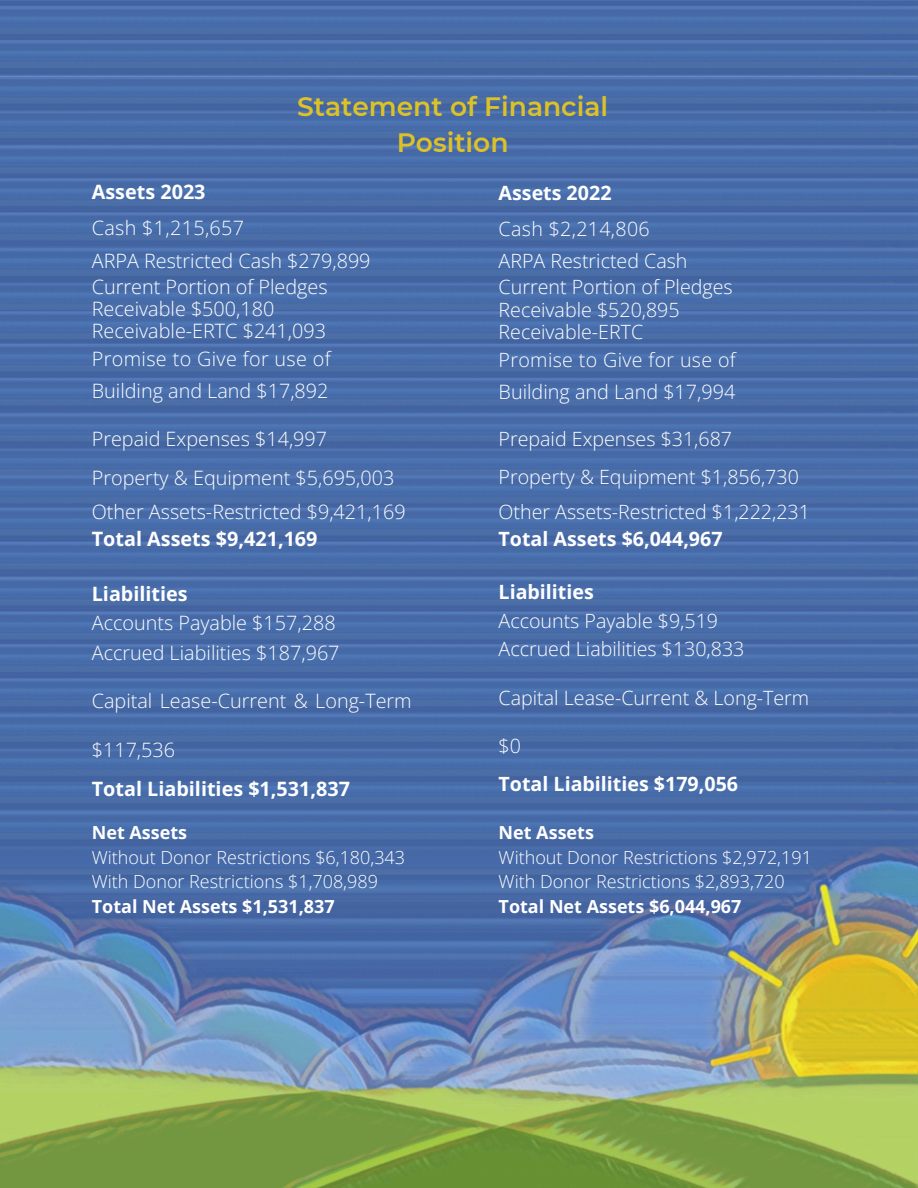
<style>
.page{position:relative;width:918px;height:1188px;background:#fff}
.page>*{position:absolute;margin:0;border:0;box-sizing:border-box;transform-origin:0 0}
.t1{font:600 26.55px/36px "Montserrat";color:#ddc227;text-align:center}
.t2{font:300 19.8px/22px "Open Sans";color:#fff}
.t3{font:700 19.8px "Open Sans";color:#fff}
.t4{font:300 19.8px "Open Sans";letter-spacing:.02em;color:#fff}
.t5{font:300 19.65px/22.5px "Open Sans";color:#fff}
.t6{font:700 19.65px "Open Sans";color:#fff}
.t7{font:300 19.65px "Open Sans";letter-spacing:.02em;color:#fff}
.t8{font:300 18px "Open Sans";color:#fff}
.t9{font:700 18px "Open Sans";color:#fff}
</style>
<div class="page">
<img style="left:0;top:0;width:918px;height:1188px">
<h1 class="t1" style="left:297px;top:89px;width:313px">Statement of Financial<br>Position</h1>
<p class="t3" style="left:92px;top:178px;width:115px">Assets 2023</p>
<p class="t4" style="left:92px;top:213px;width:154px">Cash $1,215,657</p>
<p class="t2" style="left:92px;top:249px;width:280px">ARPA Restricted Cash $279,899</p>
<p class="t2" style="left:92px;top:276px;width:237px">Current Portion of Pledges<br>Receivable $500,180</p>
<p class="t2" style="left:92px;top:320px;width:236px">Receivable-ERTC $241,093</p>
<p class="t4" style="left:92px;top:345px;width:241px">Promise to Give for use of</p>
<p class="t2" style="left:92px;top:380px;width:238px">Building and Land $17,892</p>
<p class="t2" style="left:92px;top:427px;width:237px">Prepaid Expenses $14,997</p>
<p class="t2" style="left:92px;top:466px;width:304px">Property &amp; Equipment $5,695,003</p>
<p class="t2" style="left:92px;top:500px;width:315px">Other Assets-Restricted $9,421,169</p>
<p class="t3" style="left:92px;top:525px;width:227px">Total Assets $9,421,169</p>
<h2 class="t3" style="left:92px;top:580px;width:97px">Liabilities</h2>
<p class="t2" style="left:92px;top:612px;width:245px">Accounts Payable $157,288</p>
<p class="t2" style="left:92px;top:641px;width:249px">Accrued Liabilities $187,967</p>
<p class="t2" style="left:92px;top:690px;width:321px">Capital Lease-Current &amp; Long-Term</p>
<p class="t2" style="left:92px;top:739px;width:85px">$117,536</p>
<p class="t3" style="left:92px;top:775px;width:260px">Total Liabilities $1,531,837</p>
<p class="t9" style="left:92px;top:820px;width:97px">Net Assets</p>
<p class="t8" style="left:92px;top:844px;width:315px">Without Donor Restrictions $6,180,343</p>
<p class="t8" style="left:92px;top:869px;width:288px">With Donor Restrictions $1,708,989</p>
<p class="t9" style="left:92px;top:894px;width:244px">Total Net Assets $1,531,837</p>
<p class="t6" style="left:499px;top:179px;width:114px">Assets 2022</p>
<p class="t7" style="left:499px;top:215px;width:153px">Cash $2,214,806</p>
<p class="t5" style="left:499px;top:249px;width:190px">ARPA Restricted Cash</p>
<p class="t5" style="left:499px;top:275px;width:235px">Current Portion of Pledges<br>Receivable $520,895</p>
<p class="t5" style="left:499px;top:320px;width:146px">Receivable-ERTC</p>
<p class="t7" style="left:499px;top:346px;width:239px">Promise to Give for use of</p>
<p class="t2" style="left:499px;top:380px;width:238px">Building and Land $17,994</p>
<p class="t5" style="left:499px;top:427px;width:235px">Prepaid Expenses $31,687</p>
<p class="t5" style="left:499px;top:465px;width:302px">Property &amp; Equipment $1,856,730</p>
<p class="t5" style="left:499px;top:500px;width:313px">Other Assets-Restricted $1,222,231</p>
<p class="t6" style="left:499px;top:525px;width:226px">Total Assets $6,044,967</p>
<h2 class="t6" style="left:499px;top:578px;width:97px">Liabilities</h2>
<p class="t5" style="left:499px;top:609px;width:221px">Accounts Payable $9,519</p>
<p class="t5" style="left:499px;top:637px;width:247px">Accrued Liabilities $130,833</p>
<p class="t5" style="left:499px;top:686px;width:312px">Capital Lease-Current &amp; Long-Term</p>
<p class="t5" style="left:499px;top:734px;width:24px">$0</p>
<p class="t6" style="left:499px;top:770px;width:241px">Total Liabilities $179,056</p>
<p class="t9" style="left:499px;top:820px;width:97px">Net Assets</p>
<p class="t8" style="left:499px;top:844px;width:315px">Without Donor Restrictions $2,972,191</p>
<p class="t8" style="left:499px;top:869px;width:288px">With Donor Restrictions $2,893,720</p>
<p class="t9" style="left:499px;top:894px;width:244px">Total Net Assets $6,044,967</p>
</div>
